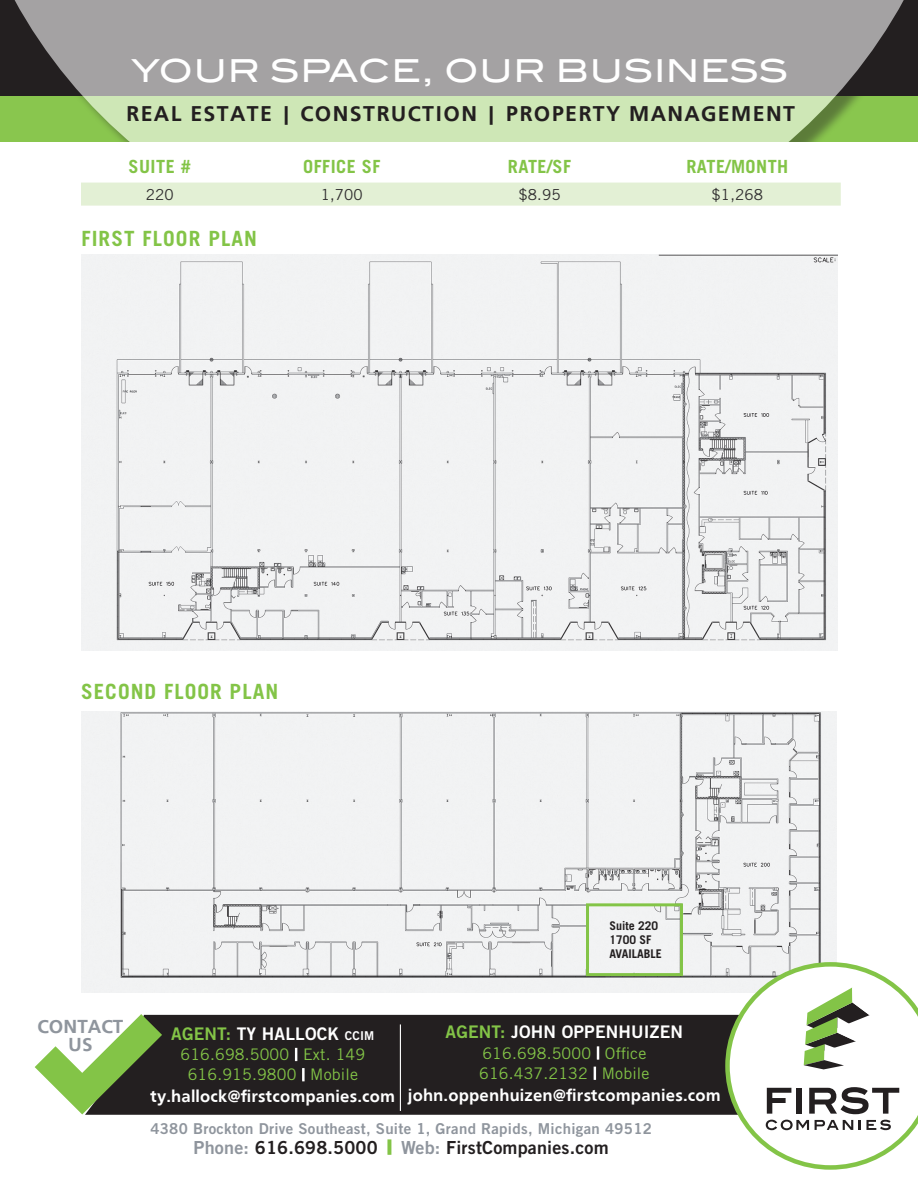
<style>
.page{position:relative;width:918px;height:1188px;background:#fff}
.page>*{position:absolute;margin:0;border:0;box-sizing:border-box;transform-origin:0 0}
.t1{font:31.65px "Blair ITC Std";letter-spacing:.02em;color:#fff}
.t2{font:700 22.2px "Frugal Sans";letter-spacing:.06em;color:#231f20}
.t3{font:700 21px "Trade Gothic LT Std";letter-spacing:.05em;color:#83c447}
.t4{font:700 19.5px/18px "Frugal Sans";color:#8f959d;text-align:center}
.t5{font:700 18.15px "Trade Gothic LT Std";letter-spacing:.025em;color:#83c447}
.t6{font:18px "Trade Gothic LT Std Bd 2";letter-spacing:.01em;color:#231f20}
.t7{font:700 17.4px "Frugal Sans";letter-spacing:.01em;color:#fff}
.t8{font:17.4px "Trade Gothic LT Std Bd 2";letter-spacing:.01em;color:#fff}
.t9{font:15.9px "Trade Gothic LT Std";letter-spacing:.01em;color:#83c447}
.t10{font:15.15px "Trade Gothic LT Std";letter-spacing:.01em;color:#312f30}
.t11{font:15px "Trade Gothic LT Std Bd 2";letter-spacing:.02em;color:#8f959d}
.Bulleted_Body_Copy{font:700 12px "Trade Gothic LT Std";color:#231f20}
.s1{color:#83c447}
.s2{font-size:12.15px}
.s3{color:#fff}
.s4{color:#8f959d}
</style>
<div class="page">
<svg style="left:0;top:0;width:918px;height:142px;background:#a3ac98"></svg>
<img style="left:81px;top:254px;width:756px;height:397px">
<div style="left:81px;top:183px;width:760px;height:23px;background:#e3f0d5"></div>
<img style="left:81px;top:711px;width:756px;height:281px">
<div style="left:586px;top:903px;width:97px;height:73px;border:3px solid #83c447"></div>
<div style="left:85px;top:1015px;width:640px;height:100px;background:#231f20"></div>
<hr style="left:400px;top:1024px;width:1px;height:87px;background:#fff">
<svg style="left:725px;top:962px;width:193px;height:208px"></svg>
<svg style="left:35px;top:1014px;width:127px;height:100px"></svg>
<p class="t1" style="left:131px;top:51px;width:659px">YOUR SPACE, OUR BUSINESS</p>
<p class="t2" style="left:126px;top:101px;width:670px">REAL ESTATE | CONSTRUCTION | PROPERTY MANAGEMENT</p>
<p class="t5" style="left:129px;top:156px;width:64px">SUITE #</p>
<p class="t5" style="left:303px;top:156px;width:79px">OFFICE SF</p>
<p class="t5" style="left:508px;top:156px;width:65px">RATE/SF</p>
<p class="t5" style="left:686px;top:156px;width:103px">RATE/MONTH</p>
<p class="t10" style="left:146px;top:185px;width:30px">220</p>
<p class="t10" style="left:321px;top:185px;width:44px">1,700</p>
<p class="t10" style="left:518px;top:185px;width:44px">$8.95</p>
<p class="t10" style="left:712px;top:185px;width:53px">$1,268</p>
<p class="t3" style="left:81px;top:226px;width:177px">FIRST FLOOR PLAN</p>
<p class="t3" style="left:81px;top:679px;width:199px">SECOND FLOOR PLAN</p>
<p class="Bulleted_Body_Copy" style="left:609px;top:918px;width:50px">Suite 220</p>
<p class="Bulleted_Body_Copy" style="left:609px;top:932px;width:44px">1700 SF</p>
<p class="Bulleted_Body_Copy" style="left:609px;top:946px;width:54px">AVAILABLE</p>
<p class="t4" style="left:37px;top:1017px;width:87px">CONTACT<br>US</p>
<p class="t8" style="left:171px;top:1023px;width:205px"><span class="s1">AGENT:</span> TY HALLOCK <span class="s2">CCIM</span></p>
<p class="t9" style="left:180px;top:1045px;width:186px">616.698.5000 <span class="s3">|</span> Ext. 149</p>
<p class="t9" style="left:188px;top:1065px;width:172px">616.915.9800 <span class="s3">|</span> Mobile</p>
<p class="t7" style="left:151px;top:1086px;width:246px">ty.hallock@firstcompanies.com</p>
<p class="t11" style="left:150px;top:1119px;width:503px">4380 Brockton Drive Southeast, Suite 1, Grand Rapids, Michigan 49512</p>
<p class="t6" style="left:194px;top:1136px;width:417px"><span class="s4">Phone:</span> 616.698.5000 <span class="s1">|</span> <span class="s4">Web:</span> FirstCompanies.com</p>
<p class="t8" style="left:446px;top:1021px;width:239px"><span class="s1">AGENT:</span> JOHN OPPENHUIZEN</p>
<p class="t9" style="left:482px;top:1043px;width:165px">616.698.5000 <span class="s3">|</span> Office</p>
<p class="t9" style="left:479px;top:1064px;width:172px">616.437.2132 <span class="s3">|</span> Mobile</p>
<p class="t7" style="left:408px;top:1085px;width:314px">john.oppenhuizen@firstcompanies.com</p>
</div>
